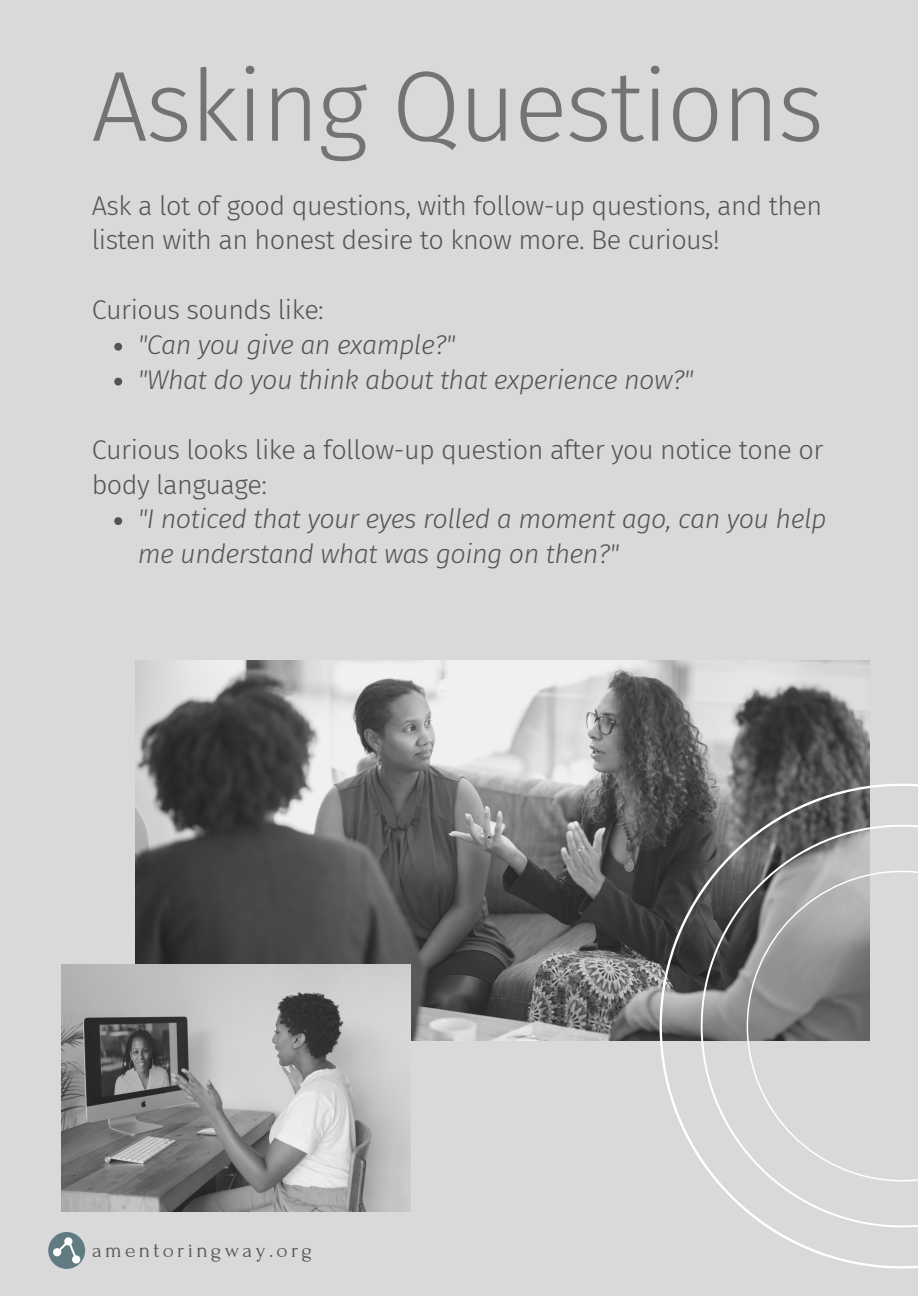
<style>
.page{position:relative;width:918px;height:1296px;background:#d9d9d9}
.page>*{position:absolute;margin:0;border:0;box-sizing:border-box;transform-origin:0 0}
.t1{font:300 99.6px "Fira Sans";letter-spacing:-.02em;color:#737373}
.t2{font:300 27px/34.8px "Fira Sans";letter-spacing:-.02em;color:#545454}
.t3{font:italic 300 27px/34.8px "Fira Sans";letter-spacing:-.02em;color:#545454}
.t4{font:21.45px "Forum";letter-spacing:.15em;color:#545454}
</style>
<div class="page">
<img style="left:135px;top:661px;width:735px;height:379px">
<img style="left:62px;top:964px;width:349px;height:248px">
<div style="left:48px;top:1232px;width:37px;height:37px;background:#617b83;border-radius:50%"></div>
<div style="left:53px;top:1248px;width:8px;height:8px;background:#fff;border-radius:50%"></div>
<div style="left:72px;top:1255px;width:8px;height:9px;background:#fff;border-radius:50%"></div>
<svg style="left:57px;top:1239px;width:20px;height:21px"></svg>
<svg style="left:660px;top:784px;width:258px;height:485px"></svg>
<svg style="left:114px;top:343px;width:8px;height:8px"></svg>
<svg style="left:114px;top:378px;width:8px;height:8px"></svg>
<svg style="left:114px;top:517px;width:8px;height:8px"></svg>
<p class="t1" style="left:91px;top:48px;width:734px">Asking Questions</p>
<p class="t2" style="left:92px;top:188px;width:732px">Ask a lot of good questions, with follow-up questions, and then listen with an honest desire to know more. Be curious!</p>
<p class="t2" style="left:92px;top:293px;width:234px">Curious sounds like:</p>
<p class="t3" style="left:138px;top:328px;width:319px">"Can you give an example?"</p>
<p class="t3" style="left:138px;top:362px;width:557px">"What do you think about that experience now?"</p>
<p class="t2" style="left:92px;top:432px;width:733px">Curious looks like a follow-up question after you notice tone or body language:</p>
<p class="t3" style="left:138px;top:502px;width:690px">"I noticed that your eyes rolled a moment ago, can you help me understand what was going on then?"</p>
<p class="t4" style="left:92px;top:1238px;width:221px">amentoringway.org</p>
</div>
